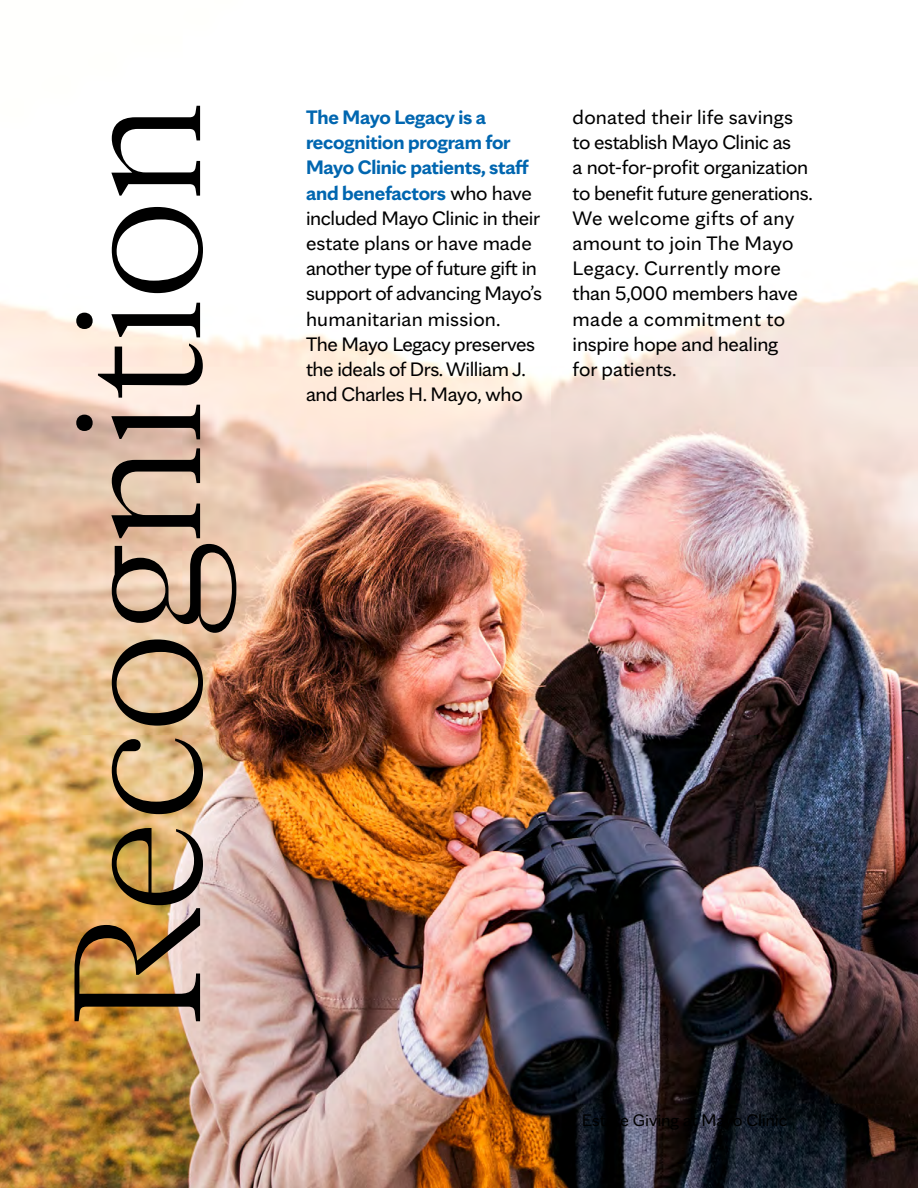
<style>
.page{position:relative;width:918px;height:1188px;background:#fff}
.page>*{position:absolute;margin:0;border:0;box-sizing:border-box;transform-origin:0 0}
.t1{font:300 195px "Mayo Clinic Serif Display";color:#000}
.t2{font:21px/25.2px "Mayo Clinic Sans PC";letter-spacing:-.01em;color:#000}
.t3{font:18px "Mayo Clinic Sans PC";letter-spacing:-.01em;color:#000}
.s1{font-weight:700;color:#0066b0}
</style>
<div class="page">
<img style="left:0;top:279px;width:918px;height:909px">
<h1 class="t1" style="left:-10px;top:1027px;width:927px;rotate:-90deg">Recognition</h1>
<p class="t2" style="left:306px;top:103px;width:237px"><span class="s1">The Mayo Legacy is a recognition program for<br>Mayo Clinic patients, staff and benefactors</span> who have included Mayo Clinic in their estate plans or have made another type of future gift in support of advancing Mayo’s humanitarian mission.<br>The Mayo Legacy preserves the ideals of Drs. William J. and Charles H. Mayo, who</p>
<p class="t2" style="left:573px;top:103px;width:242px">donated their life savings to establish Mayo Clinic as<br>a not-for-profit organization to benefit future generations.<br>We welcome gifts of any amount to join The Mayo<br>Legacy. Currently more than 5,000 members have made a commitment to inspire hope and healing<br>for patients.</p>
<p class="t3" style="left:582px;top:1106px;width:207px">Estate Giving at Mayo Clinic</p>
</div>
